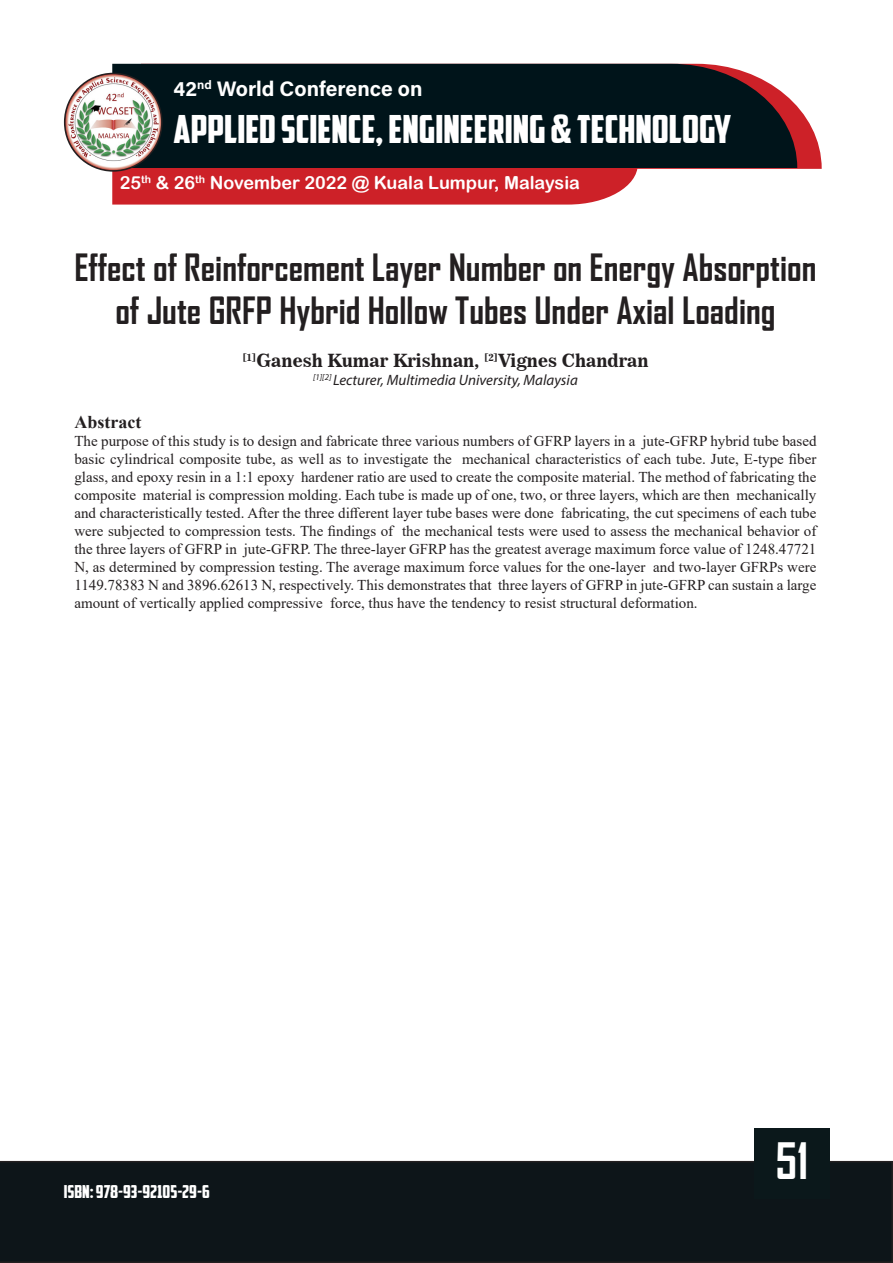
<style>
.page{position:relative;width:893px;height:1263px;background:#fff}
.page>*{position:absolute;margin:0;border:0;box-sizing:border-box;transform-origin:0 0}
.t1{font:700 48px "Agency FB";color:#fff}
.t2{font:39px "American Captain";color:#fff}
.t3{font:700 36px/43.2px "Agency FB";color:#231f20;text-align:center}
.t4{font:700 21px "Acumin Pro";color:#fff}
.t5{font:18px "Arial Rounded MT Bold";color:#fff}
.Au_Name{font:18px "News 706 BT Bold C";color:#231f20}
.t6{font:18px "American Captain";color:#fff}
.Abs_Title{font:700 18px "Times New Roman";color:#231f20}
.Abs_and_Key{font:15px/18px "Times New Roman";color:#231f20;text-align:justify}
.Au_Affli{font:italic 15px "Myriad Pro";color:#231f20}
</style>
<div class="page">
<div style="left:0;top:1161px;width:893px;height:102px;background:#0d1519"></div>
<svg style="left:638px;top:106px;width:184px;height:63px;fill:#cd2128"></svg>
<div style="left:112px;top:64px;width:685px;height:104px;background:#00141a"></div>
<img style="left:65px;top:73px;width:97px;height:98px;border-radius:49px">
<div style="left:64px;top:73px;width:99px;height:99px;border:2px solid #231f20;border-radius:50%"></div>
<svg style="left:112px;top:164px;width:526px;height:41px;background:#bb292f"></svg>
<div style="left:754px;top:1128px;width:75px;height:71px;background:#0b181b"></div>
<h3 class="t4" style="left:174px;top:74px;width:250px">42<sup>nd</sup> World Conference on</h3>
<h2 class="t2" style="left:174px;top:106px;width:559px">APPLIED SCIENCE, ENGINEERING &amp; TECHNOLOGY</h2>
<p class="t5" style="left:120px;top:172px;width:462px">25<sup>th</sup> &amp; 26<sup>th</sup> November 2022 @ Kuala Lumpur, Malaysia</p>
<p class="t3" style="left:74px;top:245px;width:743px">Effect of Reinforcement Layer Number on Energy Absorption of Jute GRFP Hybrid Hollow Tubes Under Axial Loading</p>
<p class="Au_Name" style="left:242px;top:350px;width:408px"><sup>[1]</sup>Ganesh Kumar Krishnan, <sup>[2]</sup>Vignes Chandran</p>
<p class="Au_Affli" style="left:313px;top:371px;width:266px"><sup>[1][2]</sup> Lecturer, Multimedia University, Malaysia</p>
<p class="Abs_Title" style="left:74px;top:409px;width:68px">Abstract</p>
<p class="Abs_and_Key" style="left:74px;top:432px;width:744px">The purpose of this study is to design and fabricate three various numbers of GFRP layers in a jute-GFRP hybrid tube based basic cylindrical composite tube, as well as to investigate the mechanical characteristics of each tube. Jute, E-type fiber glass, and epoxy resin in a 1:1 epoxy hardener ratio are used to create the composite material. The method of fabricating the composite material is compression molding. Each tube is made up of one, two, or three layers, which are then mechanically and characteristically tested. After the three different layer tube bases were done fabricating, the cut specimens of each tube were subjected to compression tests. The findings of the mechanical tests were used to assess the mechanical behavior of the three layers of GFRP in jute-GFRP. The three-layer GFRP has the greatest average maximum force value of 1248.47721<br>N, as determined by compression testing. The average maximum force values for the one-layer and two-layer GFRPs were 1149.78383 N and 3896.62613 N, respectively. This demonstrates that three layers of GFRP in jute-GFRP can sustain a large amount of vertically applied compressive force, thus have the tendency to resist structural deformation.</p>
<p class="t6" style="left:64px;top:1180px;width:148px">ISBN: 978-93-92105-29-6</p>
<h1 class="t1" style="left:775px;top:1131px;width:35px">51</h1>
</div>
